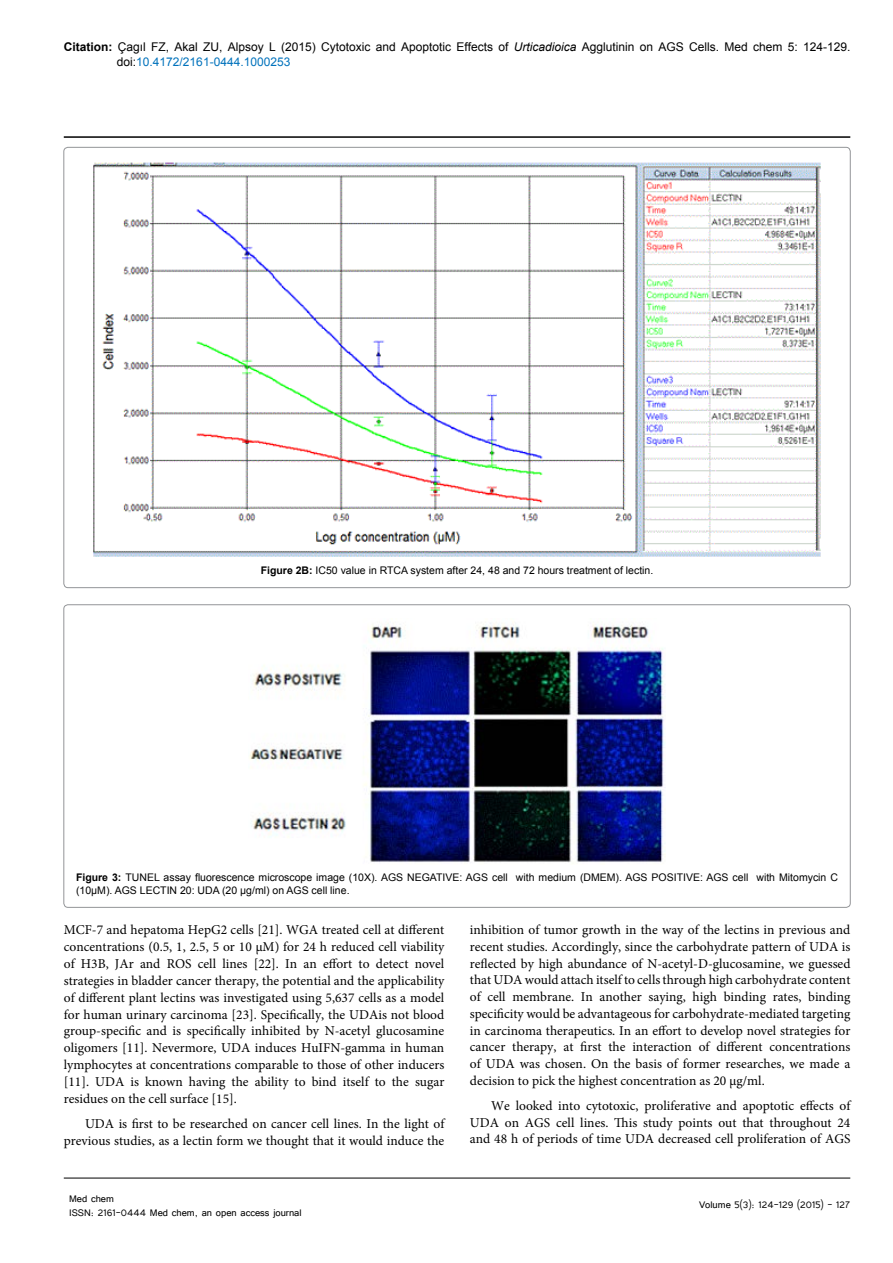
<style>
.page{position:relative;width:893px;height:1263px;background:#fff}
.page>*{position:absolute;margin:0;border:0;box-sizing:border-box;transform-origin:0 0}
.t1{font:13.5px/16.8px "Minion Pro";color:#000;text-align:justify}
.t2{font:12px/14.4px "Arial";color:#000}
.t3{font:12px/14.4px "Tunga";color:#000}
.t4{font:10.5px/12.6px "Arial";color:#000}
.s1{font-weight:700}
.s2{font-style:italic}
.s3{color:#0072bc}
</style>
<div class="page">
<hr style="left:64px;top:1178px;width:786px;height:1px;background:#000">
<hr style="left:64px;top:136px;width:786px;height:2px;background:#000">
<img style="left:93px;top:162px;width:728px;height:395px">
<img style="left:249px;top:622px;width:416px;height:240px">
<p class="t2" style="left:117px;top:40px;width:735px;text-indent:-53px"><span class="s1">Citation:</span> Çagıl FZ, Akal ZU, Alpsoy L (2015) Cytotoxic and Apoptotic Effects of <span class="s2">Urticadioica</span> Agglutinin on AGS Cells. Med chem 5: 124-129. doi:<span class="s3">10.4172/2161-0444.1000253</span></p>
<p class="t4" style="left:261px;top:564px;width:394px"><span class="s1">Figure 2B:</span> IC50 value in RTCA system after 24, 48 and 72 hours treatment of lectin.</p>
<p class="t4" style="left:76px;top:871px;width:763px"><span class="s1">Figure 3:</span> TUNEL assay fluorescence microscope image (10X). AGS NEGATIVE: AGS cell with medium (DMEM). AGS POSITIVE: AGS cell with Mitomycin C (10µM). AGS LECTIN 20: UDA (20 µg/ml) on AGS cell line.</p>
<p class="t1" style="left:64px;top:921px;width:382px">MCF-7 and hepatoma HepG2 cells [21]. WGA treated cell at different concentrations (0.5, 1, 2.5, 5 or 10 µM) for 24 h reduced cell viability of H3B, JAr and ROS cell lines [22]. In an effort to detect novel strategies in bladder cancer therapy, the potential and the applicability of different plant lectins was investigated using 5,637 cells as a model for human urinary carcinoma [23]. Specifically, the UDAis not blood group-specific and is specifically inhibited by N-acetyl glucosamine oligomers [11]. Nevermore, UDA induces HuIFN-gamma in human lymphocytes at concentrations comparable to those of other inducers [11]. UDA is known having the ability to bind itself to the sugar residues on the cell surface [15].</p>
<p class="t1" style="left:64px;top:1116px;width:382px;text-align:right">UDA is first to be researched on cancer cell lines. In the light of previous studies, as a lectin form we thought that it would induce the</p>
<p class="t1" style="left:470px;top:921px;width:382px">inhibition of tumor growth in the way of the lectins in previous and recent studies. Accordingly, since the carbohydrate pattern of UDA is reflected by high abundance of N-acetyl-D-glucosamine, we guessed that UDA would attach itself to cells through high carbohydrate content of cell membrane. In another saying, high binding rates, binding specificity would be advantageous for carbohydrate-mediated targeting in carcinoma therapeutics. In an effort to develop novel strategies for cancer therapy, at first the interaction of different concentrations of UDA was chosen. On the basis of former researches, we made a decision to pick the highest concentration as 20 µg/ml.</p>
<p class="t1" style="left:470px;top:1097px;width:382px;text-indent:21px">We looked into cytotoxic, proliferative and apoptotic effects of UDA on AGS cell lines. This study points out that throughout 24 and 48 h of periods of time UDA decreased cell proliferation of AGS</p>
<p class="t3" style="left:69px;top:1190px;width:234px">Med chem<br>ISSN: 2161-0444 Med chem, an open access journal</p>
<p class="t3" style="left:699px;top:1196px;width:152px">Volume 5(3): 124-129 (2015) - 127</p>
</div>
